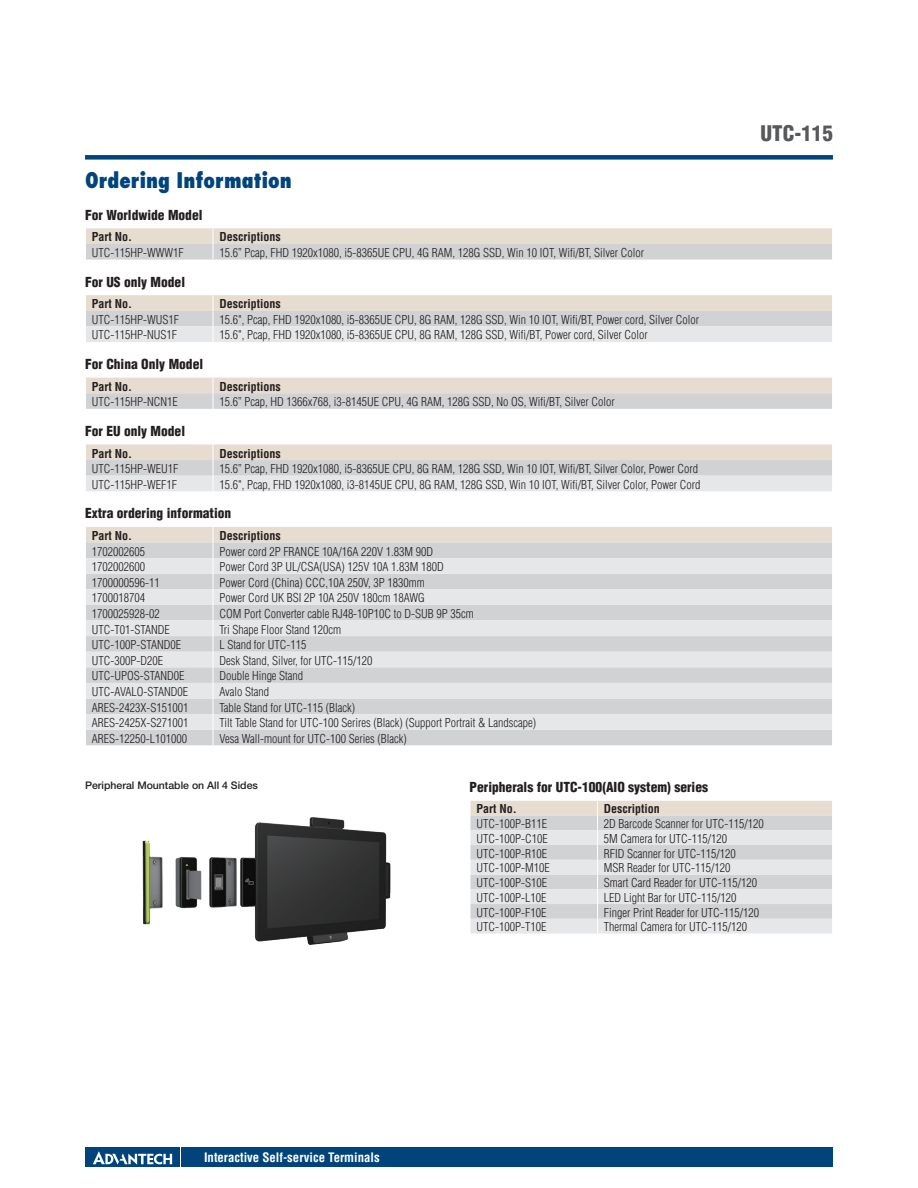
<style>
.page{position:relative;width:918px;height:1188px;background:#fff}
.page>*{position:absolute;margin:0;border:0;box-sizing:border-box;transform-origin:0 0}
.t1{font:800 condensed 21px "Futura";color:#00447b}
.t2{font:900 condensed 21px "Helvetica";color:#57585a}
.t3{font:900 condensed 13.5px "Helvetica";color:#231f20}
.t4{font:700 condensed 12.75px "Helvetica";color:#fff}
.t5{font:300 condensed 12px "Helvetica";color:#231f20}
.t6{font:700 condensed 12px "Helvetica";color:#231f20}
.t7{font:500 10.5px "Helvetica Neue";color:#231f20}
</style>
<div class="page">
<div style="left:85px;top:155px;width:748px;height:5px;background:#00447b"></div>
<div style="left:182px;top:1147px;width:651px;height:20px;background:#00447b"></div>
<div style="left:85px;top:1147px;width:95px;height:20px;background:#00447b"></div>
<svg style="left:93px;top:1151px;width:79px;height:14px"></svg>
<svg style="left:470px;top:801px;width:362px;height:133px;background:#ddd"></svg>
<img style="left:142px;top:817px;width:249px;height:128px">
<svg style="left:86px;top:228px;width:746px;height:32px;background:#dcd7d2"></svg>
<svg style="left:86px;top:295px;width:746px;height:47px;background:#dfdcd9"></svg>
<svg style="left:86px;top:378px;width:746px;height:31px;background:#dbd7d2"></svg>
<svg style="left:86px;top:444px;width:746px;height:47px;background:#dfdcd9"></svg>
<svg style="left:86px;top:527px;width:746px;height:218px;background:#dbdcdd"></svg>
<h1 class="t1" style="left:85px;top:168px;width:208px">Ordering Information</h1>
<p class="t3" style="left:85px;top:206px;width:119px">For Worldwide Model</p>
<p class="t6" style="left:92px;top:230px;width:42px">Part No.</p>
<p class="t6" style="left:219px;top:230px;width:63px">Descriptions</p>
<p class="t5" style="left:92px;top:245px;width:93px">UTC-115HP-WWW1F</p>
<p class="t5" style="left:219px;top:245px;width:426px">15.6” Pcap, FHD 1920x1080, i5-8365UE CPU, 4G RAM, 128G SSD, Win 10 IOT, Wifi/BT, Silver Color</p>
<p class="t3" style="left:85px;top:273px;width:102px">For US only Model</p>
<p class="t6" style="left:92px;top:296px;width:42px">Part No.</p>
<p class="t6" style="left:219px;top:296px;width:63px">Descriptions</p>
<p class="t5" style="left:92px;top:312px;width:89px">UTC-115HP-WUS1F</p>
<p class="t5" style="left:219px;top:312px;width:481px">15.6", Pcap, FHD 1920x1080, i5-8365UE CPU, 8G RAM, 128G SSD, Win 10 IOT, Wifi/BT, Power cord, Silver Color</p>
<p class="t5" style="left:92px;top:328px;width:87px">UTC-115HP-NUS1F</p>
<p class="t5" style="left:219px;top:328px;width:430px">15.6", Pcap, FHD 1920x1080, i5-8365UE CPU, 8G RAM, 128G SSD, Wifi/BT, Power cord, Silver Color</p>
<p class="t3" style="left:85px;top:356px;width:120px">For China Only Model</p>
<p class="t6" style="left:92px;top:379px;width:42px">Part No.</p>
<p class="t6" style="left:219px;top:379px;width:63px">Descriptions</p>
<p class="t5" style="left:92px;top:394px;width:87px">UTC-115HP-NCN1E</p>
<p class="t5" style="left:219px;top:394px;width:397px">15.6” Pcap, HD 1366x768, i3-8145UE CPU, 4G RAM, 128G SSD, No OS, Wifi/BT, Silver Color</p>
<p class="t3" style="left:85px;top:422px;width:102px">For EU only Model</p>
<p class="t6" style="left:92px;top:446px;width:42px">Part No.</p>
<p class="t6" style="left:219px;top:446px;width:63px">Descriptions</p>
<p class="t5" style="left:92px;top:461px;width:88px">UTC-115HP-WEU1F</p>
<p class="t5" style="left:219px;top:461px;width:480px">15.6” Pcap, FHD 1920x1080, i5-8365UE CPU, 8G RAM, 128G SSD, Win 10 IOT, Wifi/BT, Silver Color, Power Cord</p>
<p class="t5" style="left:92px;top:477px;width:87px">UTC-115HP-WEF1F</p>
<p class="t5" style="left:219px;top:477px;width:483px">15.6", Pcap, FHD 1920x1080, i3-8145UE CPU, 8G RAM, 128G SSD, Win 10 IOT, Wifi/BT, Silver Color, Power Cord</p>
<p class="t3" style="left:85px;top:505px;width:148px">Extra ordering information</p>
<p class="t6" style="left:92px;top:528px;width:42px">Part No.</p>
<p class="t6" style="left:219px;top:528px;width:63px">Descriptions</p>
<p class="t5" style="left:92px;top:544px;width:55px">1702002605</p>
<p class="t5" style="left:219px;top:544px;width:215px">Power cord 2P FRANCE 10A/16A 220V 1.83M 90D</p>
<p class="t5" style="left:92px;top:559px;width:55px">1702002600</p>
<p class="t5" style="left:219px;top:559px;width:226px">Power Cord 3P UL/CSA(USA) 125V 10A 1.83M 180D</p>
<p class="t5" style="left:92px;top:575px;width:69px">1700000596-11</p>
<p class="t5" style="left:219px;top:575px;width:207px">Power Cord (China) CCC,10A 250V, 3P 1830mm</p>
<p class="t5" style="left:92px;top:591px;width:55px">1700018704</p>
<p class="t5" style="left:219px;top:591px;width:207px">Power Cord UK BSI 2P 10A 250V 180cm 18AWG</p>
<p class="t5" style="left:92px;top:606px;width:69px">1700025928-02</p>
<p class="t5" style="left:219px;top:606px;width:256px">COM Port Converter cable RJ48-10P10C to D-SUB 9P 35cm</p>
<p class="t5" style="left:92px;top:622px;width:79px">UTC-T01-STANDE</p>
<p class="t5" style="left:219px;top:622px;width:123px">Tri Shape Floor Stand 120cm</p>
<p class="t5" style="left:92px;top:637px;width:91px">UTC-100P-STAND0E</p>
<p class="t5" style="left:219px;top:637px;width:89px">L Stand for UTC-115</p>
<p class="t5" style="left:92px;top:653px;width:73px">UTC-300P-D20E</p>
<p class="t5" style="left:219px;top:653px;width:155px">Desk Stand, Silver, for UTC-115/120</p>
<p class="t5" style="left:92px;top:669px;width:94px">UTC-UPOS-STAND0E</p>
<p class="t5" style="left:219px;top:669px;width:85px">Double Hinge Stand</p>
<p class="t5" style="left:92px;top:684px;width:98px">UTC-AVALO-STAND0E</p>
<p class="t5" style="left:219px;top:684px;width:51px">Avalo Stand</p>
<p class="t5" style="left:92px;top:700px;width:98px">ARES-2423X-S151001</p>
<p class="t5" style="left:219px;top:700px;width:137px">Table Stand for UTC-115 (Black)</p>
<p class="t5" style="left:92px;top:715px;width:98px">ARES-2425X-S271001</p>
<p class="t5" style="left:219px;top:715px;width:318px">Tilt Table Stand for UTC-100 Serires (Black) (Support Portrait &amp; Landscape)</p>
<p class="t5" style="left:92px;top:731px;width:97px">ARES-12250-L101000</p>
<p class="t5" style="left:219px;top:731px;width:189px">Vesa Wall-mount for UTC-100 Series (Black)</p>
<h1 class="t2" style="left:761px;top:120px;width:74px">UTC-115</h1>
<p class="t7" style="left:85px;top:779px;width:174px">Peripheral Mountable on All 4 Sides</p>
<p class="t4" style="left:204px;top:1149px;width:177px">Interactive Self-service Terminals</p>
<p class="t3" style="left:470px;top:779px;width:240px">Peripherals for UTC-100(AIO system) series</p>
<p class="t6" style="left:476px;top:802px;width:42px">Part No.</p>
<p class="t6" style="left:604px;top:802px;width:57px">Description</p>
<p class="t5" style="left:476px;top:816px;width:72px">UTC-100P-B11E</p>
<p class="t5" style="left:604px;top:816px;width:161px">2D Barcode Scanner for UTC-115/120</p>
<p class="t5" style="left:476px;top:831px;width:73px">UTC-100P-C10E</p>
<p class="t5" style="left:604px;top:831px;width:125px">5M Camera for UTC-115/120</p>
<p class="t5" style="left:476px;top:846px;width:72px">UTC-100P-R10E</p>
<p class="t5" style="left:604px;top:846px;width:133px">RFID Scanner for UTC-115/120</p>
<p class="t5" style="left:476px;top:861px;width:75px">UTC-100P-M10E</p>
<p class="t5" style="left:604px;top:861px;width:128px">MSR Reader for UTC-115/120</p>
<p class="t5" style="left:476px;top:875px;width:72px">UTC-100P-S10E</p>
<p class="t5" style="left:604px;top:875px;width:155px">Smart Card Reader for UTC-115/120</p>
<p class="t5" style="left:476px;top:890px;width:71px">UTC-100P-L10E</p>
<p class="t5" style="left:604px;top:890px;width:134px">LED Light Bar for UTC-115/120</p>
<p class="t5" style="left:476px;top:905px;width:71px">UTC-100P-F10E</p>
<p class="t5" style="left:604px;top:905px;width:157px">Finger Print Reader for UTC-115/120</p>
<p class="t5" style="left:476px;top:920px;width:71px">UTC-100P-T10E</p>
<p class="t5" style="left:604px;top:920px;width:145px">Thermal Camera for UTC-115/120</p>
</div>
